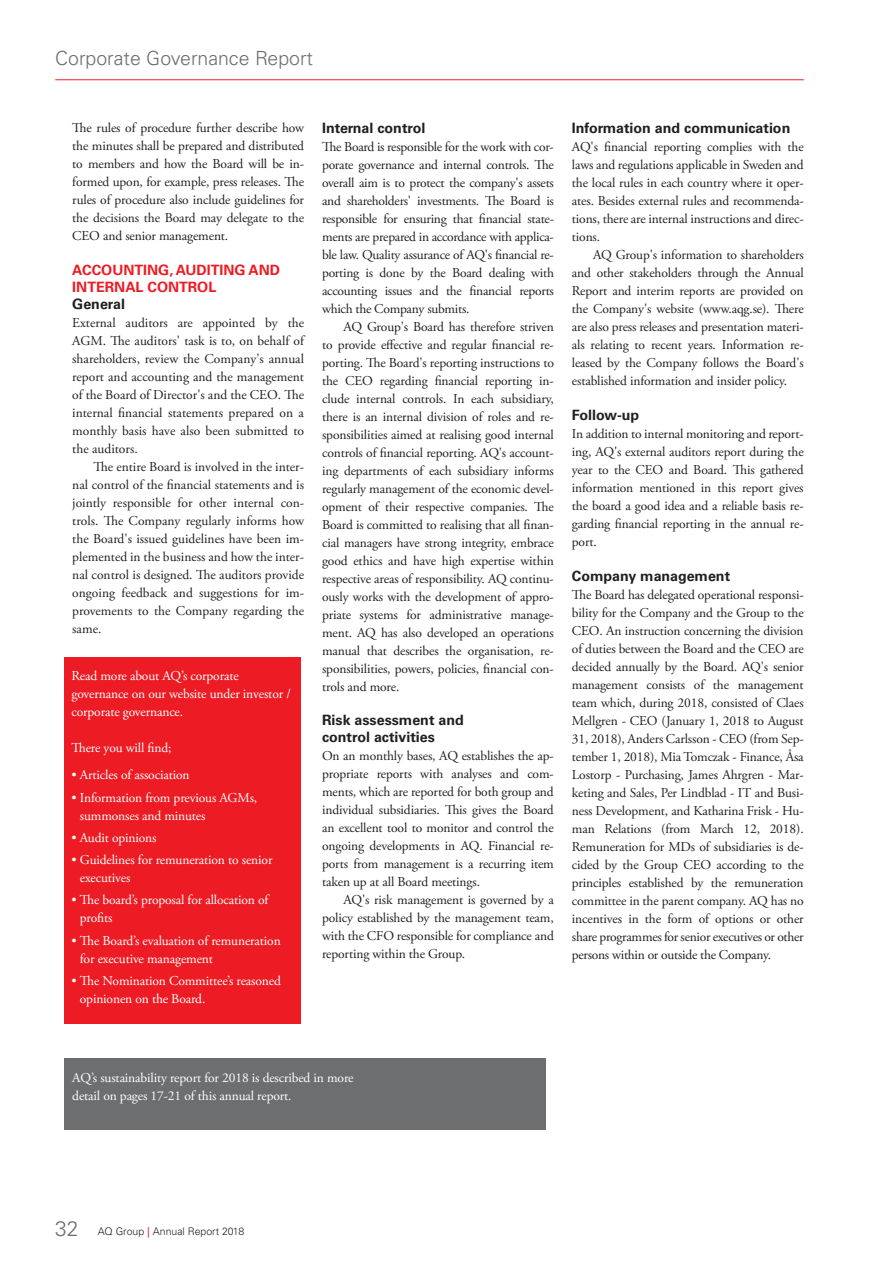
<style>
.page{position:relative;width:893px;height:1263px;background:#fff}
.page>*{position:absolute;margin:0;border:0;box-sizing:border-box;transform-origin:0 0}
.t1{font:300 19.5px "Univers LT Std";color:#6d6e70}
.t2{font:700 14.25px/17.2px "Univers LT Std";color:#231f20}
.t3{font:700 14.25px/17.2px "Univers LT Std";color:#ed1c24}
.t4{font:13.5px/18px "Adobe Garamond Pro";letter-spacing:-.01em;color:#231f20;text-align:justify}
.t5{font:13.5px/18px "Adobe Garamond Pro";letter-spacing:-.01em;color:#fff}
.t6{font:300 10.5px "Univers LT Std";color:#231f20}
.s1{font-size:21px;color:#6d6e70}
.s2{font-weight:400;color:#ed1c24}
</style>
<div class="page">
<hr style="left:55px;top:79px;width:748px;height:1px;background:#ed1c24">
<div style="left:64px;top:657px;width:237px;height:366px;background:#ed1c24"></div>
<div style="left:64px;top:1059px;width:482px;height:71px;background:#6d6e70"></div>
<h1 class="t1" style="left:55px;top:47px;width:259px">Corporate Governance Report</h1>
<p class="t4" style="left:72px;top:120px;width:233px">The rules of procedure further describe how the minutes shall be prepared and distributed to members and how the Board will be in&shy;formed upon, for example, press releases. The rules of procedure also include guidelines for the decisions the Board may delegate to the CEO and senior management.</p>
<p class="t3" style="left:72px;top:262px;width:209px">ACCOUNTING, AUDITING AND<br>INTERNAL CONTROL</p>
<p class="t2" style="left:72px;top:296px;width:54px">General</p>
<p class="t4" style="left:72px;top:315px;width:233px">External auditors are appointed by the AGM. The auditors' task is to, on behalf of shareholders, review the Company's annual report and accounting and the management of the Board of Director's and the CEO. The internal financial statements prepared on a monthly basis have also been submitted to the auditors.</p>
<p class="t4" style="left:72px;top:459px;width:233px;text-indent:21px">The entire Board is involved in the inter&shy;nal control of the financial statements and is jointly responsible for other internal con&shy;trols. The Company regularly informs how the Board's issued guidelines have been im&shy;plemented in the business and how the inter&shy;nal control is designed. The auditors provide ongoing feedback and suggestions for im&shy;provements to the Company regarding the same.</p>
<p class="t5" style="left:72px;top:668px;width:221px">Read more about AQ’s corporate governance on our website under investor / corporate governance.</p>
<p class="t5" style="left:72px;top:740px;width:101px">There you will find;</p>
<p class="t5" style="left:72px;top:767px;width:119px">• Articles of association</p>
<p class="t5" style="left:80px;top:790px;width:179px;text-indent:-8px">• Information from previous AGMs, summonses and minutes</p>
<p class="t5" style="left:72px;top:830px;width:86px">• Audit opinions</p>
<p class="t5" style="left:80px;top:852px;width:194px;text-indent:-8px">• Guidelines for remuneration to senior executives</p>
<p class="t5" style="left:80px;top:892px;width:190px;text-indent:-8px">• The board’s proposal for allocation of profits</p>
<p class="t5" style="left:80px;top:932px;width:202px;text-indent:-8px">• The Board’s evaluation of remuneration for executive management</p>
<p class="t5" style="left:80px;top:973px;width:203px;text-indent:-8px">• The Nomination Committee’s reasoned opinionen on the Board.</p>
<p class="t2" style="left:322px;top:120px;width:105px">Internal control</p>
<p class="t4" style="left:322px;top:139px;width:233px">The Board is responsible for the work with cor&shy;porate governance and internal controls. The overall aim is to protect the company's assets and shareholders' investments. The Board is responsible for ensuring that financial state&shy;ments are prepared in accordance with applica&shy;ble law. Quality assurance of AQ's financial re&shy;porting is done by the Board dealing with accounting issues and the financial reports which the Company submits.</p>
<p class="t4" style="left:322px;top:318px;width:233px;text-indent:21px">AQ Group's Board has therefore striven to provide effective and regular financial re&shy;porting. The Board's reporting instructions to the CEO regarding financial reporting in&shy;clude internal controls. In each subsidiary, there is an internal division of roles and re&shy;sponsibilities aimed at realising good internal controls of financial reporting. AQ's account&shy;ing departments of each subsidiary informs regularly management of the economic devel&shy;opment of their respective companies. The Board is committed to realising that all finan&shy;cial managers have strong integrity, embrace good ethics and have high expertise within respective areas of responsibility. AQ continu&shy;ously works with the development of appro&shy;priate systems for administrative manage&shy;ment. AQ has also developed an operations manual that describes the organisation, re&shy;sponsibilities, powers, policies, financial con&shy;trols and more.</p>
<p class="t2" style="left:322px;top:712px;width:143px">Risk assessment and control activities</p>
<p class="t4" style="left:322px;top:748px;width:233px">On an monthly bases, AQ establishes the ap&shy;propriate reports with analyses and com&shy;ments, which are reported for both group and individual subsidiaries. This gives the Board an excellent tool to monitor and control the ongoing developments in AQ. Financial re&shy;ports from management is a recurring item taken up at all Board meetings.</p>
<p class="t4" style="left:322px;top:892px;width:233px;text-indent:21px">AQ's risk management is governed by a policy established by the management team, with the CFO responsible for compliance and reporting within the Group.</p>
<p class="t2" style="left:572px;top:120px;width:220px">Information and communication</p>
<p class="t4" style="left:572px;top:139px;width:233px">AQ's financial reporting complies with the laws and regulations applicable in Sweden and the local rules in each country where it oper&shy;ates. Besides external rules and recommenda&shy;tions, there are internal instructions and direc&shy;tions.</p>
<p class="t4" style="left:572px;top:247px;width:233px;text-indent:21px">AQ Group's information to shareholders and other stakeholders through the Annual Report and interim reports are provided on the Company's website (www.aqg.se). There are also press releases and presentation materi&shy;als relating to recent years. Information re&shy;leased by the Company follows the Board's established information and insider policy.</p>
<p class="t2" style="left:572px;top:407px;width:69px">Follow-up</p>
<p class="t4" style="left:572px;top:426px;width:233px">In addition to internal monitoring and report&shy;ing, AQ's external auditors report during the year to the CEO and Board. This gathered information mentioned in this report gives the board a good idea and a reliable basis re&shy;garding financial reporting in the annual re&shy;port.</p>
<p class="t2" style="left:572px;top:568px;width:160px">Company management</p>
<p class="t4" style="left:572px;top:587px;width:233px">The Board has delegated operational responsi&shy;bility for the Company and the Group to the CEO. An instruction concerning the division of duties between the Board and the CEO are decided annually by the Board. AQ's senior management consists of the management team which, during 2018, consisted of Claes Mellgren - CEO (January 1, 2018 to August 31, 2018), Anders Carlsson - CEO (from Sep&shy;tember 1, 2018), Mia Tomczak - Finance, Åsa Lostorp - Purchasing, James Ahrgren - Mar&shy;keting and Sales, Per Lindblad - IT and Busi&shy;ness Development, and Katharina Frisk - Hu&shy;man Relations (from March 12, 2018).<br>Remuneration for MDs of subsidiaries is de&shy;cided by the Group CEO according to the principles established by the remuneration committee in the parent company. AQ has no incentives in the form of options or other share programmes for senior executives or other persons within or outside the Company.</p>
<p class="t5" style="left:72px;top:1070px;width:283px">AQ’s sustainability report for 2018 is described in more detail on pages 17-21 of this annual report.</p>
<p class="t6" style="left:55px;top:1226px;width:190px"><span class="s1">32</span> AQ Group <span class="s2">|</span> Annual Report 2018</p>
</div>
